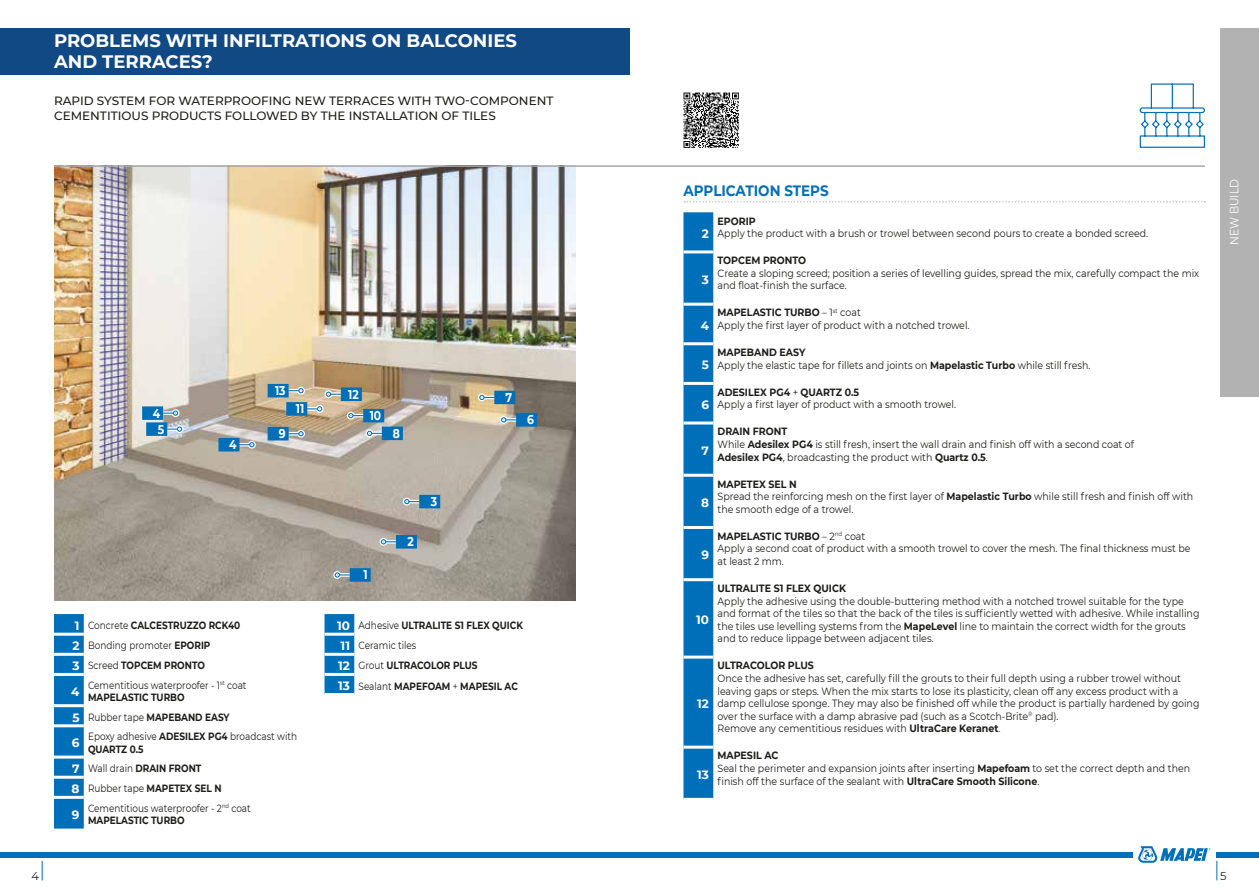
<style>
.page{position:relative;width:1259px;height:893px;background:#fff}
.page>*{position:absolute;margin:0;border:0;box-sizing:border-box;transform-origin:0 0}
.t1{font:700 18px/21.6px "Montserrat";color:#fff}
.t2{font:700 15px "Montserrat";color:#006fb9;scale:.9 1}
.t3{font:700 12.75px "Montserrat";color:#fff;scale:.85 1}
.t4{font:500 12px/14.4px "Montserrat";color:#1d1d1b}
.t5{font:700 12px "Montserrat";color:#fff}
.t6{font:12px "Montserrat";color:#fff;scale:.9 1}
.t7{font:11.4px "Montserrat";color:#1d1d1b}
.t8{font:10.5px/12.6px "Montserrat";color:#1d1d1b;scale:.9 1}
.t9{font:700 10.5px/20.1px "Montserrat";color:#1d1d1b;scale:.85 1}
.t10{font:10.5px/12.6px "Montserrat";color:#1d1d1b;scale:.85 1}
.t11{font:700 10.5px "Montserrat";color:#1d1d1b;scale:.9 1}
.s1{font-size:12px;color:#fff}
.s2{font-weight:400}
.s3{font-weight:700}
</style>
<div class="page">
<svg style="left:1216px;top:861px;width:1px;height:19px"></svg>
<svg style="left:684px;top:201px;width:521px;height:2px"></svg>
<svg style="left:683px;top:93px;width:56px;height:55px"></svg>
<svg style="left:683px;top:212px;width:30px;height:586px;background:#0a74bb"></svg>
<hr style="left:683px;top:250px;width:30px;height:3px;background:#fff">
<hr style="left:683px;top:303px;width:30px;height:3px;background:#fff">
<hr style="left:683px;top:342px;width:30px;height:3px;background:#fff">
<hr style="left:683px;top:382px;width:30px;height:3px;background:#fff">
<hr style="left:683px;top:421px;width:30px;height:3px;background:#fff">
<hr style="left:683px;top:474px;width:30px;height:3px;background:#fff">
<hr style="left:683px;top:526px;width:30px;height:3px;background:#fff">
<hr style="left:683px;top:578px;width:30px;height:3px;background:#fff">
<hr style="left:683px;top:656px;width:30px;height:3px;background:#fff">
<hr style="left:683px;top:746px;width:30px;height:3px;background:#fff">
<div style="left:1220px;top:28px;width:39px;height:368px;background:#b3b2b2"></div>
<img style="left:54px;top:167px;width:521px;height:434px">
<svg style="left:1138px;top:846px;width:72px;height:17px"></svg>
<div style="left:0;top:852px;width:1132px;height:5px;background:#006fb9"></div>
<div style="left:1216px;top:852px;width:43px;height:5px;background:#006fb9"></div>
<svg style="left:42px;top:861px;width:1px;height:19px"></svg>
<hr style="left:54px;top:165px;width:1151px;height:2px;background:#a7a7a8">
<div style="left:0;top:28px;width:629px;height:46px;background:#114985"></div>
<svg style="left:54px;top:614px;width:30px;height:215px;background:#0571ba"></svg>
<hr style="left:54px;top:633px;width:30px;height:3px;background:#fff">
<hr style="left:54px;top:653px;width:30px;height:3px;background:#fff">
<hr style="left:54px;top:673px;width:30px;height:3px;background:#fff">
<hr style="left:54px;top:704px;width:30px;height:3px;background:#fff">
<hr style="left:54px;top:724px;width:30px;height:3px;background:#fff">
<hr style="left:54px;top:756px;width:30px;height:3px;background:#fff">
<hr style="left:54px;top:776px;width:30px;height:3px;background:#fff">
<hr style="left:54px;top:796px;width:30px;height:3px;background:#fff">
<svg style="left:324px;top:614px;width:30px;height:79px;background:#0672ba"></svg>
<hr style="left:324px;top:633px;width:30px;height:3px;background:#fff">
<hr style="left:324px;top:653px;width:30px;height:3px;background:#fff">
<hr style="left:324px;top:673px;width:30px;height:3px;background:#fff">
<svg style="left:218px;top:438px;width:39px;height:13px"></svg>
<svg style="left:332px;top:568px;width:39px;height:14px"></svg>
<svg style="left:379px;top:535px;width:38px;height:14px"></svg>
<svg style="left:402px;top:495px;width:38px;height:13px"></svg>
<svg style="left:499px;top:413px;width:38px;height:14px"></svg>
<svg style="left:477px;top:391px;width:38px;height:13px"></svg>
<svg style="left:142px;top:406px;width:42px;height:30px"></svg>
<svg style="left:268px;top:384px;width:135px;height:56px;background:#919c99"></svg>
<svg style="left:1139px;top:83px;width:66px;height:65px"></svg>
<h1 class="t1" style="left:54px;top:28px;width:464px">PROBLEMS WITH INFILTRATIONS ON BALCONIES<br>AND TERRACES?</h1>
<p class="t4" style="left:54px;top:93px;width:501px">RAPID SYSTEM FOR WATERPROOFING NEW TERRACES WITH TWO-COMPONENT<br>CEMENTITIOUS PRODUCTS FOLLOWED BY THE INSTALLATION OF TILES</p>
<p class="t3" style="left:275px;top:381px;width:14px">13</p>
<p class="t3" style="left:153px;top:404px;width:10px">4</p>
<p class="t3" style="left:296px;top:400px;width:11px">11</p>
<p class="t3" style="left:158px;top:420px;width:9px">5</p>
<p class="t3" style="left:279px;top:424px;width:10px">9</p>
<p class="t3" style="left:229px;top:435px;width:10px">4</p>
<p class="t7" style="left:31px;top:868px;width:9px">4</p>
<p class="t9" style="left:72px;top:615px;width:199px"><span class="s1">1</span> <span class="s2">Concrete</span> CALCESTRUZZO RCK40<br><span class="s1">2</span> <span class="s2">Bonding promoter</span> EPORIP<br><span class="s1">3</span> <span class="s2">Screed</span> TOPCEM PRONTO</p>
<p class="t5" style="left:71px;top:683px;width:10px">4</p>
<p class="t10" style="left:88px;top:678px;width:188px">Cementitious waterproofer - 1<sup>st</sup> coat<br><span class="s3">MAPELASTIC TURBO</span></p>
<p class="t9" style="left:72px;top:706px;width:186px"><span class="s1">5</span> <span class="s2">Rubber tape</span> MAPEBAND EASY</p>
<p class="t5" style="left:72px;top:734px;width:9px">6</p>
<p class="t10" style="left:88px;top:730px;width:247px">Epoxy adhesive <span class="s3">ADESILEX PG4</span> broadcast with<br><span class="s3">QUARTZ 0.5</span></p>
<p class="t9" style="left:72px;top:758px;width:178px"><span class="s1">7</span> <span class="s2">Wall drain</span> DRAIN FRONT<br><span class="s1">8</span> <span class="s2">Rubber tape</span> MAPETEX SEL N</p>
<p class="t5" style="left:72px;top:806px;width:9px">9</p>
<p class="t10" style="left:88px;top:801px;width:193px">Cementitious waterproofer - 2<sup>nd</sup> coat<br><span class="s3">MAPELASTIC TURBO</span></p>
<p class="t3" style="left:348px;top:385px;width:14px">12</p>
<p class="t3" style="left:370px;top:406px;width:15px">10</p>
<p class="t3" style="left:393px;top:424px;width:10px">8</p>
<p class="t3" style="left:363px;top:566px;width:6px">1</p>
<p class="t3" style="left:407px;top:532px;width:9px">2</p>
<p class="t3" style="left:431px;top:492px;width:9px">3</p>
<p class="t3" style="left:505px;top:388px;width:9px">7</p>
<p class="t3" style="left:527px;top:411px;width:10px">6</p>
<p class="t9" style="left:337px;top:615px;width:220px"><span class="s1">10</span> <span class="s2">Adhesive</span> ULTRALITE S1 FLEX QUICK<br><span class="s1">11</span> <span class="s2">Ceramic tiles<br></span><span class="s1">12</span> <span class="s2">Grout</span> ULTRACOLOR PLUS<br><span class="s1">13</span> <span class="s2">Sealant</span> MAPEFOAM <span class="s2">+</span> MAPESIL AC</p>
<h2 class="t2" style="left:683px;top:180px;width:163px">APPLICATION STEPS</h2>
<p class="t5" style="left:702px;top:225px;width:9px">2</p>
<p class="t11" style="left:717px;top:213px;width:44px">EPORIP</p>
<p class="t8" style="left:717px;top:227px;width:480px">Apply the product with a brush or trowel between second pours to create a bonded screed.</p>
<p class="t5" style="left:702px;top:271px;width:9px">3</p>
<p class="t5" style="left:701px;top:317px;width:10px">4</p>
<p class="t5" style="left:702px;top:356px;width:9px">5</p>
<p class="t5" style="left:701px;top:396px;width:9px">6</p>
<p class="t5" style="left:701px;top:442px;width:9px">7</p>
<p class="t5" style="left:701px;top:494px;width:9px">8</p>
<p class="t5" style="left:701px;top:546px;width:9px">9</p>
<p class="t5" style="left:696px;top:611px;width:14px">10</p>
<p class="t5" style="left:697px;top:695px;width:13px">12</p>
<p class="t5" style="left:697px;top:766px;width:13px">13</p>
<p class="t11" style="left:717px;top:253px;width:100px">TOPCEM PRONTO</p>
<p class="t8" style="left:717px;top:266px;width:537px">Create a sloping screed; position a series of levelling guides, spread the mix, carefully compact the mix and float-finish the surface.</p>
<p class="t8" style="left:717px;top:306px;width:281px"><span class="s3">MAPELASTIC TURBO</span> – 1<sup>st</sup> coat<br>Apply the first layer of product with a notched trowel.</p>
<p class="t8" style="left:717px;top:346px;width:416px"><span class="s3">MAPEBAND EASY<br></span>Apply the elastic tape for fillets and joints on <span class="s3">Mapelastic Turbo</span> while still fresh.</p>
<p class="t8" style="left:717px;top:385px;width:267px"><span class="s3">ADESILEX PG4</span> + <span class="s3">QUARTZ 0.5<br></span>Apply a first layer of product with a smooth trowel.</p>
<p class="t8" style="left:717px;top:425px;width:464px"><span class="s3">DRAIN FRONT<br></span>While <span class="s3">Adesilex PG4</span> is still fresh, insert the wall drain and finish off with a second coat of<br><span class="s3">Adesilex PG4</span>, broadcasting the product with <span class="s3">Quartz 0.5</span>.</p>
<p class="t8" style="left:717px;top:477px;width:530px"><span class="s3">MAPETEX SEL N<br></span>Spread the reinforcing mesh on the first layer of <span class="s3">Mapelastic Turbo</span> while still fresh and finish off with the smooth edge of a trowel.</p>
<p class="t8" style="left:717px;top:529px;width:527px"><span class="s3">MAPELASTIC TURBO</span> – 2<sup>nd</sup> coat<br>Apply a second coat of product with a smooth trowel to cover the mesh. The final thickness must be at least 2 mm.</p>
<p class="t11" style="left:717px;top:581px;width:144px">ULTRALITE S1 FLEX QUICK</p>
<p class="t8" style="left:717px;top:594px;width:537px">Apply the adhesive using the double-buttering method with a notched trowel suitable for the type and format of the tiles so that the back of the tiles is sufficiently wetted with adhesive. While installing the tiles use levelling systems from the <span class="s3">MapeLevel</span> line to maintain the correct width for the grouts and to reduce lippage between adjacent tiles.</p>
<p class="t11" style="left:717px;top:658px;width:109px">ULTRACOLOR PLUS</p>
<p class="t8" style="left:717px;top:672px;width:537px">Once the adhesive has set, carefully fill the grouts to their full depth using a rubber trowel without leaving gaps or steps. When the mix starts to lose its plasticity, clean off any excess product with a damp cellulose sponge. They may also be finished off while the product is partially hardened by going over the surface with a damp abrasive pad (such as a Scotch-Brite<sup>®</sup> pad).<br>Remove any cementitious residues with <span class="s3">UltraCare Keranet</span>.</p>
<p class="t8" style="left:717px;top:749px;width:527px"><span class="s3">MAPESIL AC<br></span>Seal the perimeter and expansion joints after inserting <span class="s3">Mapefoam</span> to set the correct depth and then finish off the surface of the sealant with <span class="s3">UltraCare Smooth Silicone</span>.</p>
<p class="t6" style="left:1226px;top:245px;width:75px;rotate:-90deg">NEW BUILD</p>
<p class="t7" style="left:1220px;top:868px;width:8px">5</p>
</div>
